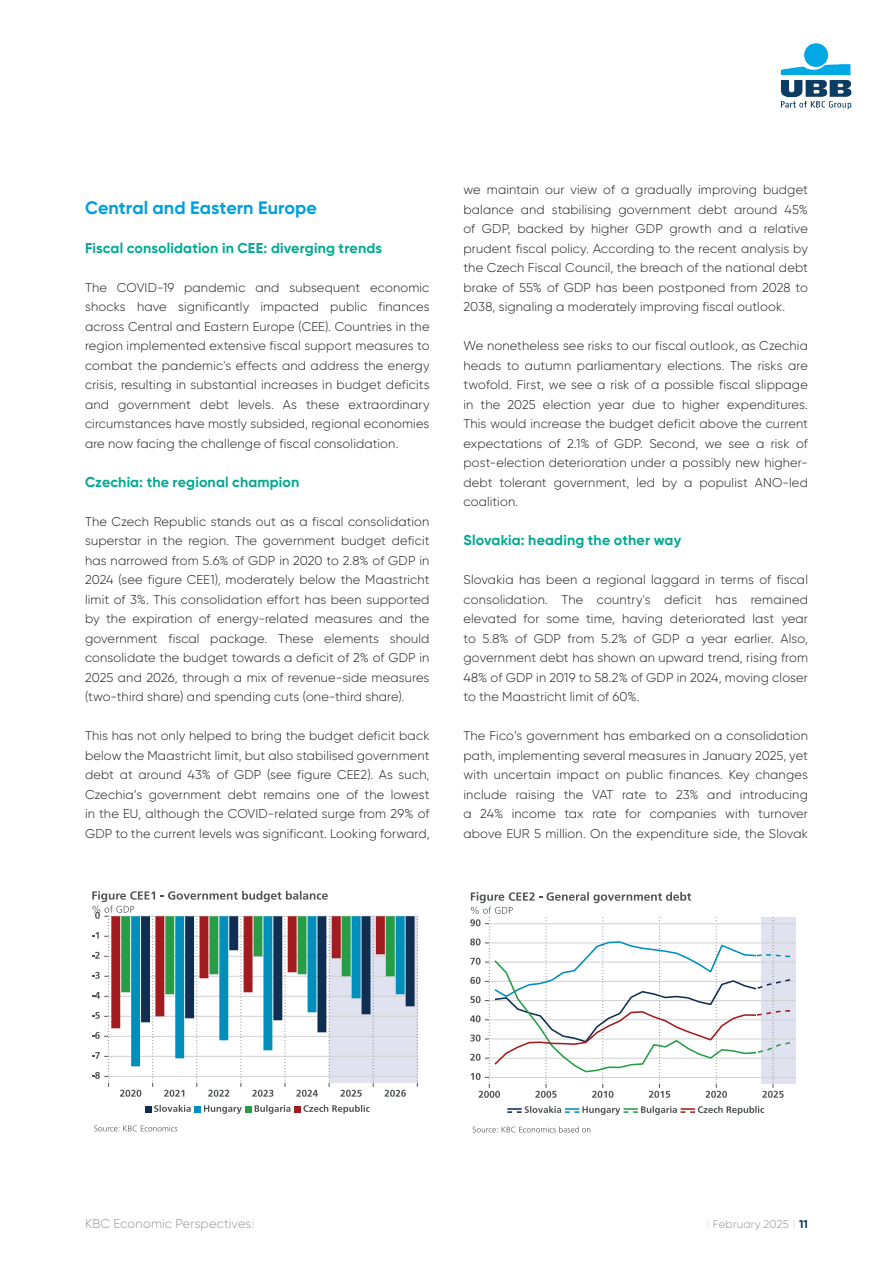
<style>
.page{position:relative;width:893px;height:1263px;background:#fff}
.page>*{position:absolute;margin:0;border:0;box-sizing:border-box;transform-origin:0 0}
.t1{font:700 18px "Gilroy";color:#009fe0}
.t2{font:700 14.25px "Gilroy";letter-spacing:.01em;color:#00a891}
.t3{font:300 12.75px/19.5px "Gilroy";letter-spacing:.01em;color:#231f20;text-align:justify}
.t4{font:300 12.75px "Gilroy";letter-spacing:.01em;color:#939598}
.t5{font:300 11.25px "Gilroy";letter-spacing:.015em;color:#939598}
.s1{color:#d1d2d4}
.s2{font-weight:700;color:#003667}
</style>
<div class="page">
<svg style="left:92px;top:891px;width:326px;height:206px"></svg>
<svg style="left:145px;top:1105px;width:46px;height:7px"></svg>
<div style="left:194px;top:1106px;width:7px;height:6px;background:#008fba"></div>
<svg style="left:204px;top:1105px;width:86px;height:9px"></svg>
<div style="left:294px;top:1106px;width:7px;height:6px;background:#a21c1f"></div>
<svg style="left:303px;top:1105px;width:67px;height:9px"></svg>
<svg style="left:94px;top:1125px;width:83px;height:6px"></svg>
<div style="left:762px;top:917px;width:34px;height:167px;background:#e0e2f0"></div>
<hr style="left:489px;top:1077px;width:307px;height:1px;background:#cfd1d0">
<hr style="left:489px;top:1058px;width:307px;height:1px;background:#cfd1d0">
<hr style="left:489px;top:1039px;width:307px;height:1px;background:#cfd1d0">
<hr style="left:489px;top:1019px;width:307px;height:1px;background:#cfd1d0">
<hr style="left:489px;top:1000px;width:307px;height:1px;background:#cfd1d0">
<hr style="left:489px;top:981px;width:307px;height:1px;background:#cfd1d0">
<hr style="left:489px;top:962px;width:307px;height:1px;background:#cfd1d0">
<hr style="left:489px;top:943px;width:307px;height:1px;background:#cfd1d0">
<hr style="left:489px;top:923px;width:307px;height:1px;background:#cfd1d0">
<svg style="left:470px;top:892px;width:322px;height:206px"></svg>
<svg style="left:507px;top:1106px;width:257px;height:9px"></svg>
<svg style="left:473px;top:1126px;width:117px;height:6px"></svg>
<img style="left:780px;top:43px;width:72px;height:67px">
<h1 class="t1" style="left:85px;top:196px;width:233px">Central and Eastern Europe</h1>
<p class="t2" style="left:85px;top:239px;width:299px">Fiscal consolidation in CEE: diverging trends</p>
<p class="t3" style="left:85px;top:277px;width:346px">The COVID-19 pandemic and subsequent economic shocks have significantly impacted public finances across Central and Eastern Europe (CEE). Countries in the region implemented extensive fiscal support measures to combat the pandemic's effects and address the energy crisis, resulting in substantial increases in budget deficits and government debt levels. As these extraordinary circumstances have mostly subsided, regional economies are now facing the challenge of fiscal consolidation.</p>
<p class="t2" style="left:85px;top:473px;width:216px">Czechia: the regional champion</p>
<p class="t3" style="left:85px;top:511px;width:346px">The Czech Republic stands out as a fiscal consolidation superstar in the region. The government budget deficit has narrowed from 5.6% of GDP in 2020 to 2.8% of GDP in 2024 (see figure CEE1), moderately below the Maastricht limit of 3%. This consolidation effort has been supported by the expiration of energy-related measures and the government fiscal package. These elements should consolidate the budget towards a deficit of 2% of GDP in 2025 and 2026, through a mix of revenue-side measures (two-third share) and spending cuts (one-third share).</p>
<p class="t3" style="left:85px;top:726px;width:346px">This has not only helped to bring the budget deficit back below the Maastricht limit, but also stabilised government debt at around 43% of GDP (see figure CEE2). As such, Czechia’s government debt remains one of the lowest in the EU, although the COVID-related surge from 29% of GDP to the current levels was significant. Looking forward,</p>
<p class="t3" style="left:463px;top:180px;width:346px">we maintain our view of a gradually improving budget balance and stabilising government debt around 45% of GDP, backed by higher GDP growth and a relative prudent fiscal policy. According to the recent analysis by the Czech Fiscal Council, the breach of the national debt brake of 55% of GDP has been postponed from 2028 to 2038, signaling a moderately improving fiscal outlook.</p>
<p class="t3" style="left:463px;top:336px;width:346px">We nonetheless see risks to our fiscal outlook, as Czechia heads to autumn parliamentary elections. The risks are twofold. First, we see a risk of a possible fiscal slippage in the 2025 election year due to higher expenditures.<br>This would increase the budget deficit above the current expectations of 2.1% of GDP. Second, we see a risk of post-election deterioration under a possibly new higher&shy;debt tolerant government, led by a populist ANO-led coalition.</p>
<p class="t2" style="left:463px;top:531px;width:219px">Slovakia: heading the other way</p>
<p class="t3" style="left:463px;top:570px;width:346px">Slovakia has been a regional laggard in terms of fiscal consolidation. The country's deficit has remained elevated for some time, having deteriorated last year to 5.8% of GDP from 5.2% of GDP a year earlier. Also, government debt has shown an upward trend, rising from 48% of GDP in 2019 to 58.2% of GDP in 2024, moving closer to the Maastricht limit of 60%.</p>
<p class="t3" style="left:463px;top:726px;width:346px">The Fico’s government has embarked on a consolidation path, implementing several measures in January 2025, yet with uncertain impact on public finances. Key changes include raising the VAT rate to 23% and introducing a 24% income tax rate for companies with turnover above EUR 5 million. On the expenditure side, the Slovak</p>
<p class="t4" style="left:85px;top:1216px;width:171px">KBC Economic Perspectives<span class="s1">I</span></p>
<p class="t5" style="left:707px;top:1217px;width:102px"><span class="s1">I</span> February 2025 <span class="s1">I</span> <span class="s2">11</span></p>
</div>
